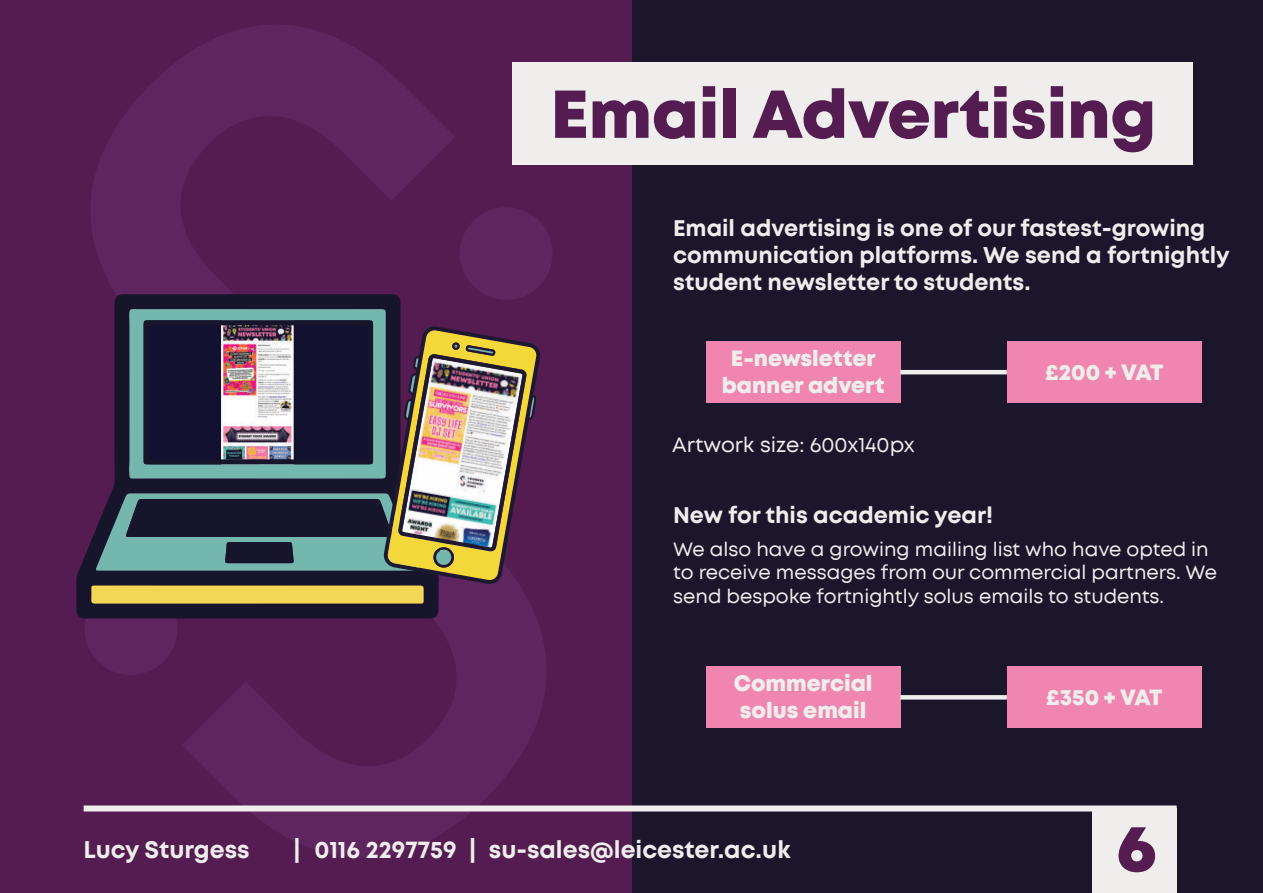
<style>
.page{position:relative;width:1263px;height:893px;background:#1c162c}
.page>*{position:absolute;margin:0;border:0;box-sizing:border-box;transform-origin:0 0}
.t1{font:800 67.5px "Mont";color:#551c52}
.t2{font:900 65.7px "Mont";color:#551c52}
.t3{font:700 23.7px "Mont";color:#efeeed}
.t4{font:700 22.5px/27px "Mont";color:#efeeed}
.t5{font:800 22.05px/26.4px "Mont";color:#efeeed;text-align:center}
.t6{font:21px "Mont";color:#efeeed}
.t7{font:19.5px/23.4px "Mont";color:#efeeed}
</style>
<div class="page">
<div style="left:0;top:0;width:631px;height:893px;background:#551c52"></div>
<svg style="left:182px;top:680px;width:388px;height:177px;fill:#5c235b"></svg>
<svg style="left:91px;top:25px;width:363px;height:178px;fill:#5e255e"></svg>
<div style="left:84px;top:805px;width:1093px;height:6px;background:#efeeed"></div>
<div style="left:1092px;top:808px;width:85px;height:85px;background:#efeeed"></div>
<div style="left:512px;top:62px;width:681px;height:103px;background:#efeeed"></div>
<div style="left:706px;top:342px;width:194px;height:61px;background:#f086af"></div>
<div style="left:1007px;top:342px;width:194px;height:61px;background:#f086af"></div>
<hr style="left:900px;top:370px;width:107px;height:4px;background:#efeeed">
<div style="left:706px;top:667px;width:194px;height:61px;background:#f086af"></div>
<div style="left:1007px;top:667px;width:194px;height:61px;background:#f086af"></div>
<div style="left:900px;top:695px;width:107px;height:5px;background:#efeeed"></div>
<svg style="left:80px;top:203px;width:472px;height:477px"></svg>
<h1 class="t1" style="left:551px;top:81px;width:607px">Email Advertising</h1>
<p class="t4" style="left:673px;top:216px;width:558px">Email advertising is one of our fastest-growing communication platforms. We send a fortnightly student newsletter to students.</p>
<p class="t5" style="left:722px;top:346px;width:164px">E-newsletter banner advert</p>
<p class="t6" style="left:672px;top:435px;width:244px">Artwork size: 600x140px</p>
<p class="t5" style="left:1045px;top:360px;width:120px">£200 + VAT</p>
<p class="t4" style="left:673px;top:502px;width:321px">New for this academic year!</p>
<p class="t7" style="left:673px;top:538px;width:545px">We also have a growing mailing list who have opted in to receive messages from our commercial partners. We send bespoke fortnightly solus emails to students.</p>
<p class="t5" style="left:734px;top:671px;width:140px;text-align:left">Commercial solus email</p>
<p class="t5" style="left:1046px;top:685px;width:118px">£350 + VAT</p>
<p class="t3" style="left:84px;top:838px;width:168px">Lucy Sturgess</p>
<p class="t3" style="left:293px;top:838px;width:499px">| 0116 2297759 | su-sales@leicester.ac.uk</p>
<h2 class="t2" style="left:1117px;top:816px;width:41px">6</h2>
</div>
